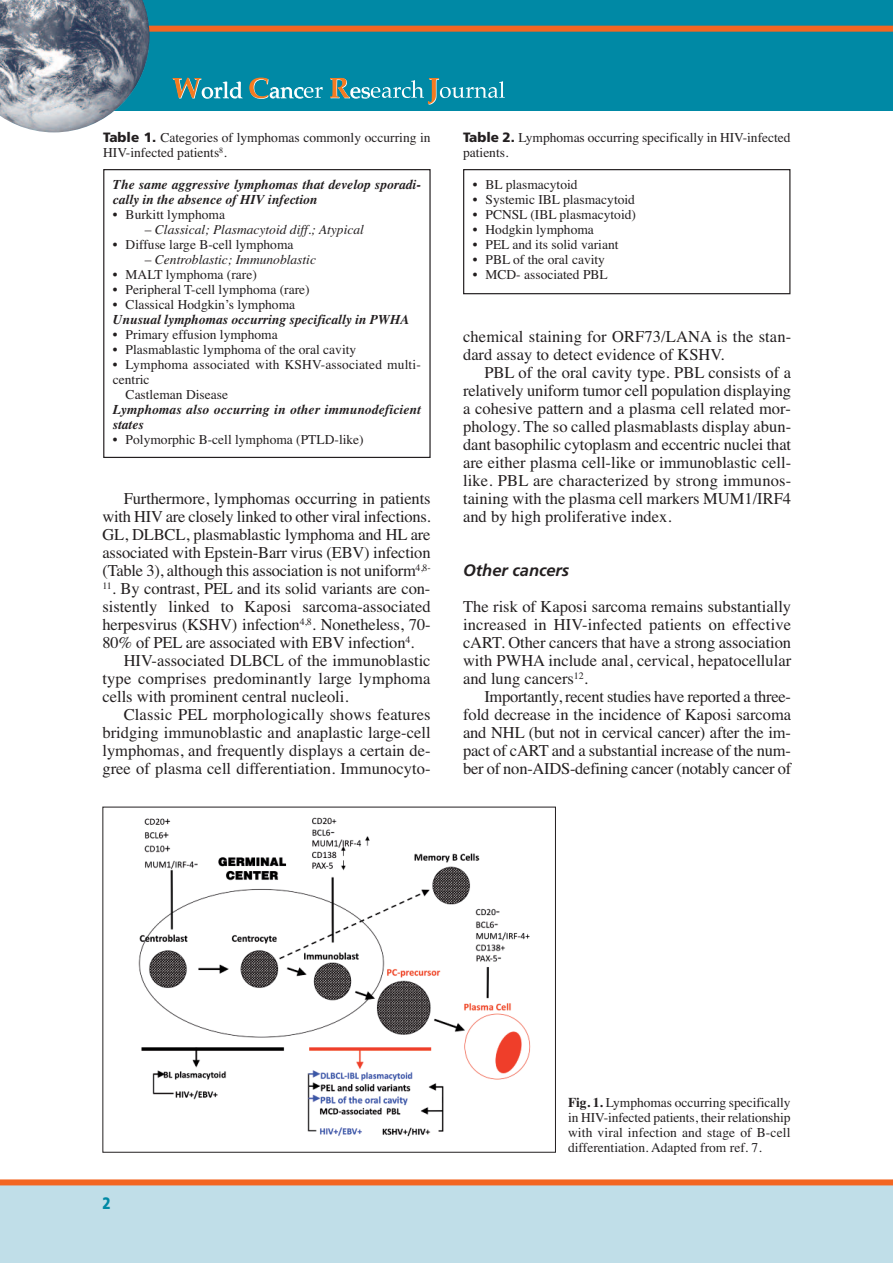
<style>
.page{position:relative;width:893px;height:1263px;background:#fff}
.page>*{position:absolute;margin:0;border:0;box-sizing:border-box;transform-origin:0 0}
.t1{font:16.5px/18px "Times";color:#231f20;text-align:justify}
.t2{font:italic 700 16.5px "Frutiger";color:#231f20}
.t3{font:900 16.5px "Frutiger";color:#0089a5;scale:.82 1}
.t4{font:13.5px/15px "Times";color:#231f20}
.t5{font:italic 700 13.5px/15px "Times";color:#231f20}
.t6{font:italic 13.5px "Times";color:#231f20}
.s1{font-family:"Frutiger";font-weight:900}
.s2{font-style:normal}
.s3{font-weight:700}
</style>
<div class="page">
<div style="left:0;top:1180px;width:893px;height:83px;background:#c0dee8"></div>
<div style="left:0;top:0;width:893px;height:111px;background:#0089a5"></div>
<svg style="left:173px;top:78px;width:70px;height:21px"></svg>
<svg style="left:249px;top:78px;width:74px;height:21px"></svg>
<svg style="left:330px;top:78px;width:175px;height:27px"></svg>
<div style="left:0;top:26px;width:893px;height:6px;background:#f36621"></div>
<div style="left:0;top:1179px;width:893px;height:6px;background:#f36621"></div>
<img style="left:0;top:0;width:150px;height:132px">
<div style="left:103px;top:169px;width:328px;height:289px;border:1px solid #231f20"></div>
<img style="left:138px;top:817px;width:393px;height:320px">
<div style="left:463px;top:169px;width:327px;height:125px;border:1px solid #231f20"></div>
<p class="t4" style="left:103px;top:130px;width:329px"><span class="s1">Table 1.</span> Categories of lymphomas commonly occurring in<br>HIV-infected patients<sup>8</sup>.</p>
<p class="t5" style="left:113px;top:177px;width:309px">The same aggressive lymphomas that develop sporadi&shy;cally in the absence of HIV infection</p>
<p class="t4" style="left:113px;top:207px;width:114px">• Burkitt lymphoma</p>
<p class="t6" style="left:145px;top:222px;width:221px"><span class="s2">–</span> Classical; Plasmacytoid diff.; Atypical</p>
<p class="t4" style="left:113px;top:237px;width:182px">• Diffuse large B-cell lymphoma</p>
<p class="t6" style="left:145px;top:252px;width:173px"><span class="s2">–</span> Centroblastic; Immunoblastic</p>
<p class="t4" style="left:113px;top:267px;width:145px">• MALT lymphoma (rare)</p>
<p class="t4" style="left:113px;top:282px;width:198px">• Peripheral T-cell lymphoma (rare)</p>
<p class="t4" style="left:113px;top:297px;width:184px">• Classical Hodgkin’s lymphoma</p>
<p class="t5" style="left:113px;top:312px;width:298px">Unusual lymphomas occurring specifically in PWHA</p>
<p class="t4" style="left:113px;top:327px;width:166px">• Primary effusion lymphoma</p>
<p class="t4" style="left:113px;top:342px;width:245px">• Plasmablastic lymphoma of the oral cavity</p>
<p class="t4" style="left:113px;top:357px;width:309px">• Lymphoma associated with KSHV-associated multi-</p>
<p class="t4" style="left:113px;top:372px;width:38px">centric</p>
<p class="t4" style="left:126px;top:387px;width:104px">Castleman Disease</p>
<p class="t5" style="left:113px;top:402px;width:310px">Lymphomas also occurring in other immunodeficient states</p>
<p class="t4" style="left:113px;top:432px;width:252px">• Polymorphic B-cell lymphoma (PTLD-like)</p>
<p class="t1" style="left:102px;top:489px;width:330px;text-indent:21px">Furthermore, lymphomas occurring in patients with HIV are closely linked to other viral infections.<br>GL, DLBCL, plasmablastic lymphoma and HL are associated with Epstein-Barr virus (EBV) infection (Table 3), although this association is not uniform<sup>4,8-</sup></p>
<p class="t1" style="left:102px;top:579px;width:329px"><sup>11</sup>. By contrast, PEL and its solid variants are con-</p>
<p class="t1" style="left:102px;top:597px;width:330px">sistently linked to Kaposi sarcoma-associated</p>
<p class="t1" style="left:102px;top:615px;width:330px">herpesvirus (KSHV) infection<sup>4,8</sup>. Nonetheless, 70-</p>
<p class="t1" style="left:102px;top:633px;width:313px">80% of PEL are associated with EBV infection<sup>4</sup>.</p>
<p class="t1" style="left:124px;top:651px;width:308px">HIV-associated DLBCL of the immunoblastic</p>
<p class="t1" style="left:102px;top:669px;width:330px">type comprises predominantly large lymphoma</p>
<p class="t1" style="left:102px;top:687px;width:248px">cells with prominent central nucleoli.</p>
<p class="t1" style="left:124px;top:705px;width:308px">Classic PEL morphologically shows features</p>
<p class="t1" style="left:102px;top:723px;width:330px">bridging immunoblastic and anaplastic large-cell</p>
<p class="t1" style="left:102px;top:741px;width:330px">lymphomas, and frequently displays a certain de-</p>
<p class="t1" style="left:102px;top:759px;width:330px">gree of plasma cell differentiation. Immunocyto-</p>
<p class="t4" style="left:463px;top:130px;width:329px"><span class="s1">Table 2.</span> Lymphomas occurring specifically in HIV-infected patients.</p>
<p class="t4" style="left:473px;top:177px;width:106px">• BL plasmacytoid</p>
<p class="t4" style="left:473px;top:192px;width:164px">• Systemic IBL plasmacytoid</p>
<p class="t4" style="left:473px;top:207px;width:165px">• PCNSL (IBL plasmacytoid)</p>
<p class="t4" style="left:473px;top:222px;width:123px">• Hodgkin lymphoma</p>
<p class="t4" style="left:473px;top:237px;width:147px">• PEL and its solid variant</p>
<p class="t4" style="left:473px;top:252px;width:134px">• PBL of the oral cavity</p>
<p class="t4" style="left:473px;top:267px;width:136px">• MCD- associated PBL</p>
<p class="t1" style="left:463px;top:327px;width:330px">chemical staining for ORF73/LANA is the stan&shy;dard assay to detect evidence of KSHV.</p>
<p class="t1" style="left:463px;top:363px;width:330px;text-indent:21px">PBL of the oral cavity type. PBL consists of a relatively uniform tumor cell population displaying a cohesive pattern and a plasma cell related mor&shy;phology. The so called plasmablasts display abun&shy;dant basophilic cytoplasm and eccentric nuclei that are either plasma cell-like or immunoblastic cell&shy;like. PBL are characterized by strong immunos&shy;taining with the plasma cell markers MUM1/IRF4 and by high proliferative index.</p>
<p class="t2" style="left:463px;top:564px;width:108px">Other cancers</p>
<p class="t1" style="left:463px;top:597px;width:330px">The risk of Kaposi sarcoma remains substantially increased in HIV-infected patients on effective cART. Other cancers that have a strong association with PWHA include anal, cervical, hepatocellular and lung cancers<sup>12</sup>.</p>
<p class="t1" style="left:463px;top:687px;width:330px;text-indent:21px">Importantly, recent studies have reported a three&shy;fold decrease in the incidence of Kaposi sarcoma and NHL (but not in cervical cancer) after the im&shy;pact of cART and a substantial increase of the num&shy;ber of non-AIDS-defining cancer (notably cancer of</p>
<p class="t3" style="left:102px;top:1197px;width:12px">2</p>
<p class="t4" style="left:568px;top:1095px;width:224px;text-align:justify"><span class="s3">Fig. 1.</span> Lymphomas occurring specifically in HIV-infected patients, their relationship with viral infection and stage of B-cell differentiation. Adapted from ref. 7.</p>
</div>
